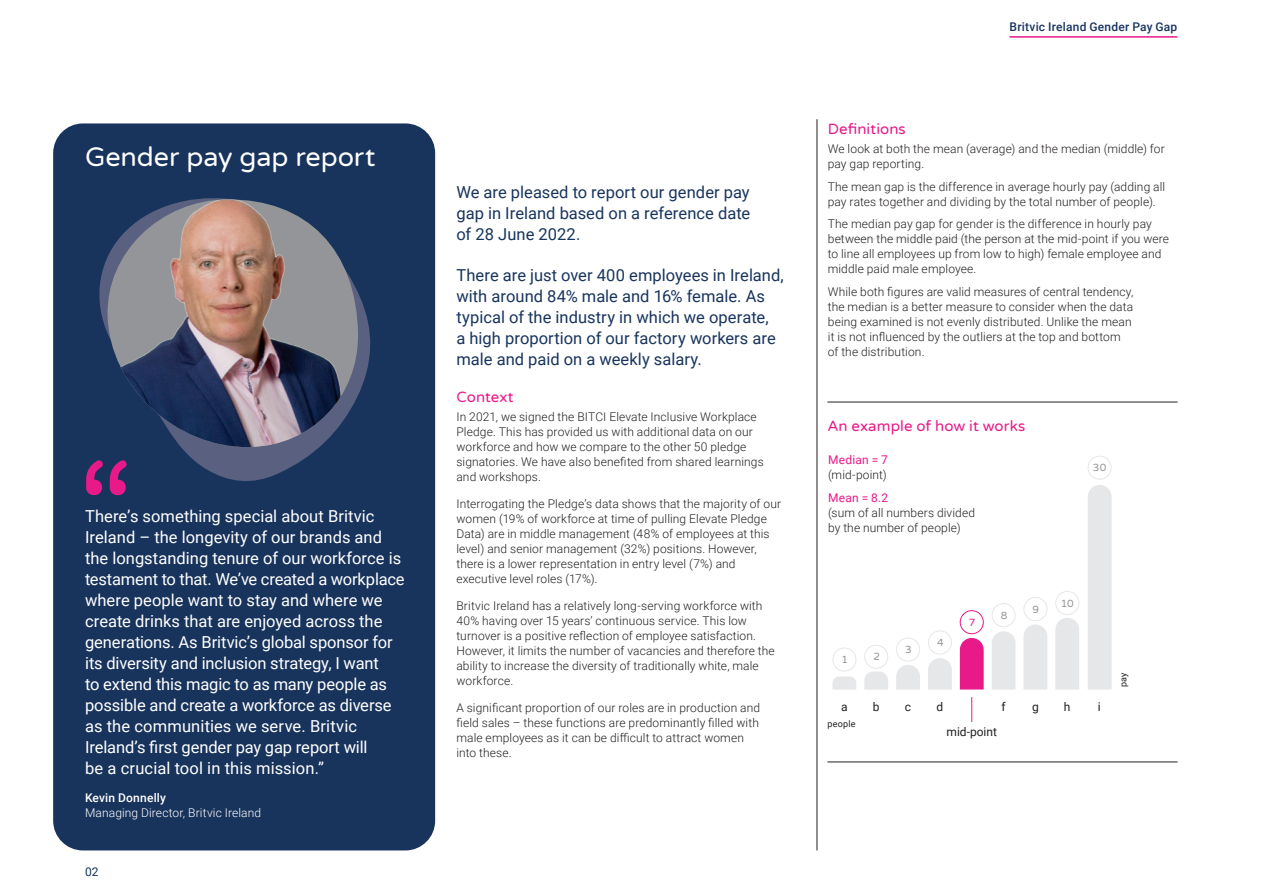
<style>
.page{position:relative;width:1263px;height:893px;background:#fff}
.page>*{position:absolute;margin:0;border:0;box-sizing:border-box;transform-origin:0 0}
.Large_heading{font:27px "Varela Round";letter-spacing:-.005em;color:#fff}
.Pullout_quote_small{font:16.5px/21px "Roboto";color:#fff}
.Intro_text_small{font:16.5px/21px "Roboto";color:#18345d;text-align:justify}
.Subhead_1{font:15px "Varela Round";letter-spacing:.005em;color:#e81989}
.Body_Text{font:300 12px/15px "Roboto";letter-spacing:.01em;color:#231f20}
.Quote_sign_off_2{font:300 12px "Roboto";letter-spacing:.01em;color:#fff}
.t1{font:500 12px "Roboto";letter-spacing:.02em;color:#18345d}
.Chart_Year{font:12px "Roboto";color:#231f20}
.Quote_sign_off_1{font:500 12px "Roboto";letter-spacing:.02em;color:#fff}
.t2{font:12px "Roboto";color:#18345d}
.Page_Title{font:10.5px "Varela Round";color:#939598}
.Page_Title-2{font:10.5px "Varela Round";color:#e81989}
.Footnote{font:9px "Roboto";letter-spacing:.025em;color:#231f20}
.s1{font-weight:400;color:#e81989}
</style>
<div class="page">
<div style="left:53px;top:123px;width:382px;height:727px;background:#18345d;border-radius:30px"></div>
<hr style="left:1009px;top:36px;width:168px;height:2px;background:#e81989">
<svg style="left:99px;top:198px;width:272px;height:283px"></svg>
<img style="left:106px;top:199px;width:253px;height:249px">
<svg style="left:86px;top:460px;width:40px;height:35px"></svg>
<hr style="left:828px;top:239px;width:250px;height:1px;background:#e6e7e9">
<hr style="left:817px;top:119px;width:1px;height:731px;background:#231f20">
<hr style="left:827px;top:402px;width:350px;height:1px;background:#231f20">
<hr style="left:827px;top:762px;width:350px;height:1px;background:#231f20">
<svg style="left:832px;top:676px;width:24px;height:13px"></svg>
<div style="left:832px;top:648px;width:24px;height:23px;border:1px solid #e6e7e9;border-radius:50%"></div>
<svg style="left:864px;top:671px;width:24px;height:18px"></svg>
<div style="left:864px;top:645px;width:24px;height:24px;border:1px solid #e6e7e9;border-radius:50%"></div>
<svg style="left:896px;top:665px;width:24px;height:24px"></svg>
<div style="left:896px;top:638px;width:24px;height:23px;border:1px solid #e6e7e9;border-radius:50%"></div>
<svg style="left:928px;top:658px;width:24px;height:31px"></svg>
<div style="left:928px;top:631px;width:24px;height:23px;border:1px solid #e6e7e9;border-radius:50%"></div>
<div style="left:1088px;top:485px;width:23px;height:204px;background:#e6e7e9"></div>
<svg style="left:1055px;top:618px;width:24px;height:71px;background:#e7e8ea"></svg>
<div style="left:1055px;top:591px;width:24px;height:24px;border:1px solid #e6e7e9;border-radius:50%"></div>
<svg style="left:1023px;top:624px;width:24px;height:65px;background:#e7e8ea"></svg>
<div style="left:1023px;top:597px;width:24px;height:24px;border:1px solid #e6e7e9;border-radius:50%"></div>
<svg style="left:992px;top:631px;width:23px;height:58px"></svg>
<div style="left:992px;top:603px;width:23px;height:24px;border:1px solid #e6e7e9;border-radius:50%"></div>
<svg style="left:960px;top:638px;width:24px;height:51px"></svg>
<div style="left:960px;top:610px;width:24px;height:24px;border:1px solid #e81989;border-radius:50%"></div>
<svg style="left:971px;top:697px;width:1px;height:25px"></svg>
<div style="left:1088px;top:456px;width:23px;height:24px;border:1px solid #e6e7e9;border-radius:50%"></div>
<p class="Large_heading" style="left:85px;top:138px;width:292px">Gender pay gap report</p>
<p class="Pullout_quote_small" style="left:85px;top:505px;width:321px">There’s something special about Britvic Ireland – the longevity of our brands and the longstanding tenure of our workforce is testament to that. We’ve created a workplace where people want to stay and where we create drinks that are enjoyed across the generations. As Britvic’s global sponsor for its diversity and inclusion strategy, I want<br>to extend this magic to as many people as possible and create a workforce as diverse as the communities we serve. Britvic Ireland’s first gender pay gap report will<br>be a crucial tool in this mission.”</p>
<p class="Quote_sign_off_1" style="left:85px;top:789px;width:83px">Kevin Donnelly</p>
<p class="Quote_sign_off_2" style="left:85px;top:804px;width:178px">Managing Director, Britvic Ireland</p>
<p class="t2" style="left:85px;top:863px;width:15px">02</p>
<p class="Intro_text_small" style="left:456px;top:181px;width:295px">We are pleased to report our gender pay gap in Ireland based on a reference date of 28 June 2022.</p>
<p class="Intro_text_small" style="left:456px;top:264px;width:329px;text-align:left">There are just over 400 employees in Ireland, with around 84% male and 16% female. As typical of the industry in which we operate,<br>a high proportion of our factory workers are male and paid on a weekly salary.</p>
<p class="Subhead_1" style="left:456px;top:387px;width:59px">Context</p>
<p class="Body_Text" style="left:456px;top:409px;width:309px">In 2021, we signed the BITCI Elevate Inclusive Workplace Pledge. This has provided us with additional data on our workforce and how we compare to the other 50 pledge signatories. We have also benefited from shared learnings and workshops.</p>
<p class="Body_Text" style="left:456px;top:496px;width:326px">Interrogating the Pledge’s data shows that the majority of our women (19% of workforce at time of pulling Elevate Pledge Data) are in middle management (48% of employees at this level) and senior management (32%) positions. However, there is a lower representation in entry level (7%) and executive level roles (17%).</p>
<p class="Body_Text" style="left:456px;top:598px;width:320px">Britvic Ireland has a relatively long-serving workforce with 40% having over 15 years’ continuous service. This low turnover is a positive reflection of employee satisfaction.<br>However, it limits the number of vacancies and therefore the ability to increase the diversity of traditionally white, male workforce.</p>
<p class="Body_Text" style="left:456px;top:700px;width:305px">A significant proportion of our roles are in production and field sales – these functions are predominantly filled with male employees as it can be difficult to attract women into these.</p>
<p class="t1" style="left:1009px;top:18px;width:169px">Britvic Ireland Gender Pay Gap</p>
<p class="Subhead_1" style="left:828px;top:119px;width:79px">Definitions</p>
<p class="Body_Text" style="left:828px;top:141px;width:338px">We look at both the mean (average) and the median (middle) for pay gap reporting.</p>
<p class="Body_Text" style="left:828px;top:178px;width:339px">The mean gap is the difference in average hourly pay (adding all pay rates together and dividing by the total number of people).</p>
<p class="Body_Text" style="left:828px;top:216px;width:343px">The median pay gap for gender is the difference in hourly pay between the middle paid (the person at the mid-point if you were to line all employees up from low to high) female employee and middle paid male employee.</p>
<p class="Body_Text" style="left:828px;top:283px;width:307px">While both figures are valid measures of central tendency, the median is a better measure to consider when the data being examined is not evenly distributed. Unlike the mean it is not influenced by the outliers at the top and bottom of the distribution.</p>
<p class="Subhead_1" style="left:827px;top:416px;width:199px">An example of how it works</p>
<p class="Body_Text" style="left:828px;top:452px;width:61px"><span class="s1">Median = 7 </span>(mid-point)</p>
<p class="Body_Text" style="left:828px;top:490px;width:149px"><span class="s1">Mean = 8.2<br></span>(sum of all numbers divided by the number of people)</p>
<p class="Page_Title" style="left:1093px;top:461px;width:15px">30</p>
<p class="Page_Title" style="left:841px;top:653px;width:8px">1</p>
<p class="Page_Title" style="left:873px;top:650px;width:8px">2</p>
<p class="Page_Title" style="left:905px;top:643px;width:8px">3</p>
<p class="Page_Title" style="left:937px;top:635px;width:8px">4</p>
<p class="Page_Title-2" style="left:969px;top:615px;width:8px">7</p>
<p class="Page_Title" style="left:1001px;top:608px;width:8px">8</p>
<p class="Page_Title" style="left:1032px;top:602px;width:8px">9</p>
<p class="Page_Title" style="left:1061px;top:596px;width:14px">10</p>
<p class="Chart_Year" style="left:841px;top:698px;width:8px">a</p>
<p class="Chart_Year" style="left:873px;top:698px;width:8px">b</p>
<p class="Chart_Year" style="left:905px;top:698px;width:8px">c</p>
<p class="Chart_Year" style="left:936px;top:698px;width:8px">d</p>
<p class="Chart_Year" style="left:1001px;top:698px;width:6px">f</p>
<p class="Chart_Year" style="left:1032px;top:698px;width:8px">g</p>
<p class="Chart_Year" style="left:1064px;top:698px;width:8px">h</p>
<p class="Chart_Year" style="left:1098px;top:698px;width:4px">i</p>
<p class="Footnote" style="left:827px;top:717px;width:30px">people</p>
<p class="Chart_Year" style="left:946px;top:724px;width:52px">mid-point</p>
<p class="Footnote" style="left:1117px;top:687px;width:16px;rotate:-90deg">pay</p>
</div>
